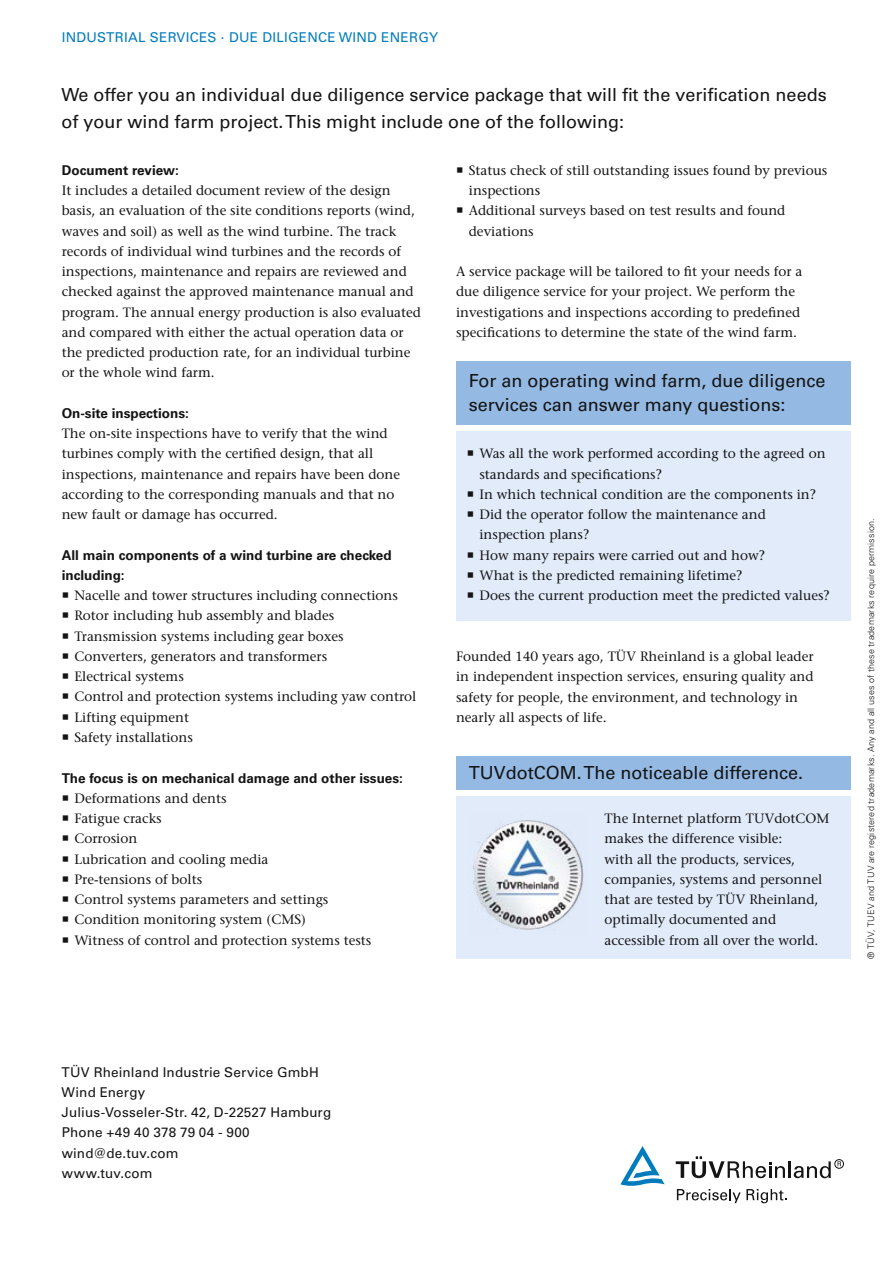
<style>
.page{position:relative;width:893px;height:1263px;background:#fff}
.page>*{position:absolute;margin:0;border:0;box-sizing:border-box;transform-origin:0 0}
.t1{font:18px/27px "Univers LT Std";color:#141415}
.t2{font:500 13.5px/20.2px "Stone Serif Std";color:#141415}
.t3{font:700 13.5px/20.2px "Univers LT Std";color:#141415}
.t4{font:13.5px/20.2px "Univers LT Std";letter-spacing:.01em;color:#141415}
.t5{font:13.5px "Univers LT Std";letter-spacing:.02em;color:#007cbc}
.t6{font:300 9px "Univers LT Std";letter-spacing:.02em;color:#141415}
</style>
<div class="page">
<svg style="left:677px;top:1189px;width:110px;height:14px"></svg>
<svg style="left:676px;top:1156px;width:155px;height:22px"></svg>
<div style="left:834px;top:1159px;width:10px;height:9px;border:1px solid #141415;border-radius:50%"></div>
<svg style="left:837px;top:1161px;width:4px;height:5px"></svg>
<svg style="left:620px;top:1146px;width:45px;height:40px"></svg>
<div style="left:456px;top:796px;width:394px;height:162px;background:#e2ebfa"></div>
<div style="left:456px;top:756px;width:394px;height:33px;background:#94b9e2"></div>
<img style="left:473px;top:820px;width:111px;height:110px">
<div style="left:456px;top:431px;width:394px;height:189px;background:#e2ebfa"></div>
<div style="left:456px;top:361px;width:394px;height:64px;background:#94b9e2"></div>
<p class="t5" style="left:62px;top:29px;width:178px">Industrial Services · DUE</p>
<p class="t5" style="left:262px;top:29px;width:47px">DILIGENCE</p>
<p class="t5" style="left:339px;top:29px;width:53px">WIND ENER</p>
<p class="t5" style="left:418px;top:29px;width:21px">GY</p>
<h1 class="t1" style="left:61px;top:81px;width:767px">We offer you an individual due diligence service package that will fit the verification needs of your wind farm project. This might include one of the following:</h1>
<p class="t2" style="left:469px;top:160px;width:360px">Status check of still outstanding issues found by previous inspections<br>Additional surveys based on test results and found deviations</p>
<p class="t2" style="left:456px;top:261px;width:348px">A service package will be tailored to fit your needs for a due diligence service for your project. We perform the investigations and inspections according to predefined specifications to determine the state of the wind farm.</p>
<p class="t3" style="left:62px;top:160px;width:119px">Document review:</p>
<p class="t2" style="left:62px;top:180px;width:361px">It includes a detailed document review of the design basis, an evaluation of the site conditions reports (wind, waves and soil) as well as the wind turbine. The track records of individual wind turbines and the records of inspections, maintenance and repairs are reviewed and checked against the approved maintenance manual and program. The annual energy production is also evaluated and compared with either the actual operation data or the predicted production rate, for an individual turbine or the whole wind farm.</p>
<p class="t3" style="left:62px;top:403px;width:129px">On-site inspections:</p>
<p class="t2" style="left:62px;top:423px;width:340px">The on-site inspections have to verify that the wind turbines comply with the certified design, that all inspections, maintenance and repairs have been done according to the corresponding manuals and that no new fault or damage has occurred.</p>
<p class="t3" style="left:62px;top:545px;width:331px">All main components of a wind turbine are checked including:</p>
<p class="t2" style="left:74px;top:585px;width:343px">Nacelle and tower structures including connections Rotor including hub assembly and blades Transmission systems including gear boxes Converters, generators and transformers<br>Electrical systems<br>Control and protection systems including yaw control Lifting equipment<br>Safety installations</p>
<p class="t3" style="left:62px;top:768px;width:343px">The focus is on mechanical damage and other issues:</p>
<p class="t2" style="left:74px;top:788px;width:298px">Deformations and dents<br>Fatigue cracks<br>Corrosion<br>Lubrication and cooling media<br>Pre-tensions of bolts<br>Control systems parameters and settings<br>Condition monitoring system (CMS)<br>Witness of control and protection systems tests</p>
<h1 class="t1" style="left:469px;top:369px;width:358px;line-height:24px">For an operating wind farm, due diligence services can answer many questions:</h1>
<p class="t2" style="left:479px;top:444px;width:352px">Was all the work performed according to the agreed on standards and specifications?<br>In which technical condition are the components in?<br>Did the operator follow the maintenance and inspection plans?<br>How many repairs were carried out and how?<br>What is the predicted remaining lifetime?<br>Does the current production meet the predicted values?</p>
<p class="t2" style="left:456px;top:646px;width:359px">Founded 140 years ago, TÜV Rheinland is a global leader in independent inspection services, ensuring quality and safety for people, the environment, and technology in nearly all aspects of life.</p>
<h1 class="t1" style="left:469px;top:759px;width:14px">TUV</h1>
<h1 class="t1" style="left:506px;top:759px;width:299px">dotCOM. The noticeable difference.</h1>
<p class="t2" style="left:604px;top:808px;width:227px">The Internet platform TUVdotCOM makes the difference visible:<br>with all the products, services, companies, systems and personnel that are tested by TÜV Rheinland, optimally documented and accessible from all over the world.</p>
<p class="t6" style="left:865px;top:959px;width:442px;rotate:-90deg">® TÜV, TUEV and TUV are registered trademarks. Any and all uses of these trademarks require permission.</p>
<p class="t4" style="left:62px;top:1062px;width:271px">TÜV Rheinland Industrie Service GmbH<br>Wind Energy<br>Julius-Vosseler-Str. 42, D-22527 Hamburg<br>Phone +49 40 378 79 04 - 900 wind@de.tuv.com<br>www.tuv.com</p>
</div>
